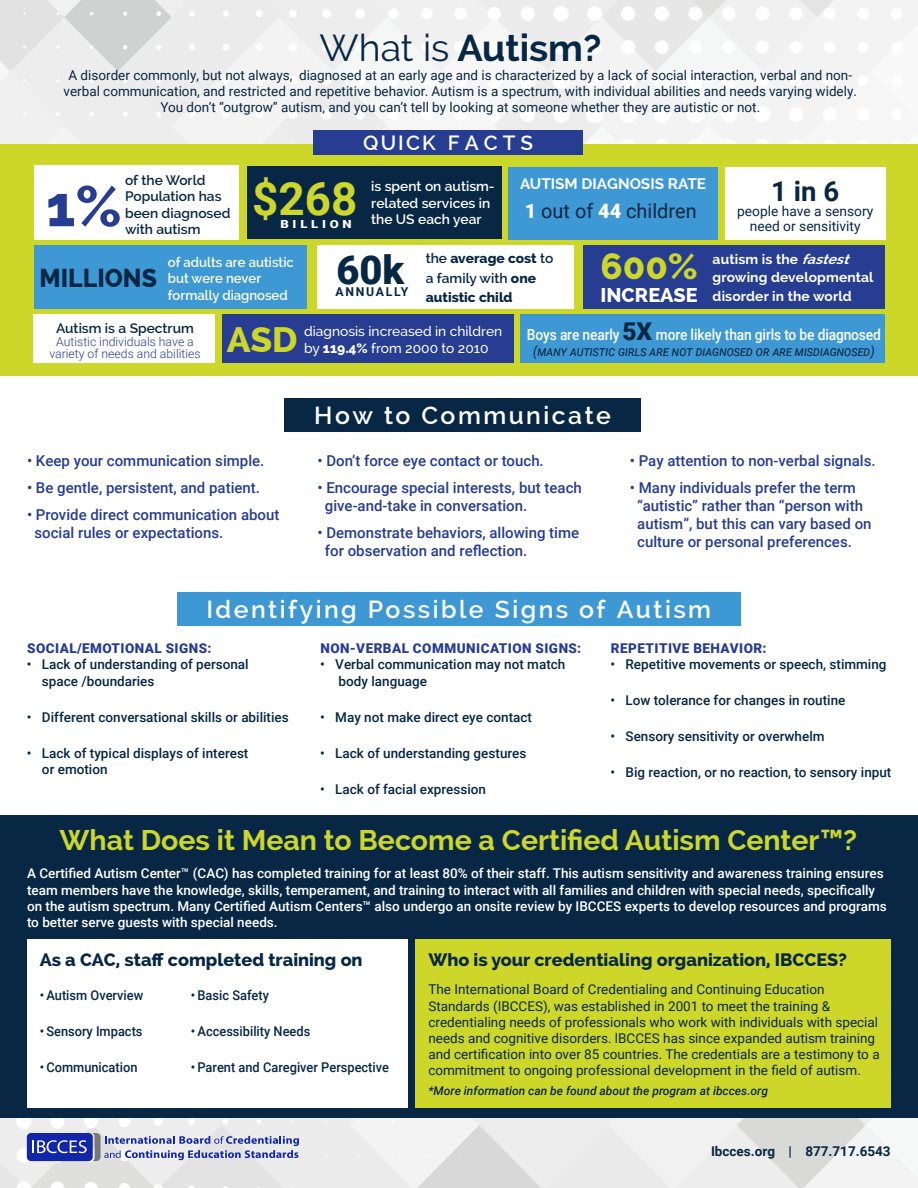
<style>
.page{position:relative;width:918px;height:1188px;background:#fff}
.page>*{position:absolute;margin:0;border:0;box-sizing:border-box;transform-origin:0 0}
.t1{font:800 56.55px "Raleway";color:#273d91}
.t2{font:700 45.9px "Roboto";color:#cdd72a}
.t3{font:900 39.75px "Roboto";color:#072744}
.t4{font:700 37.5px "Raleway";color:#072744}
.t5{font:800 36.75px "Raleway";color:#cdd72a}
.t6{font:800 35.4px "Raleway";color:#cdd72a}
.t7{font:700 28.5px "Raleway";color:#cdd72a}
.t8{font:700 27.6px "Roboto";color:#072744}
.t9{font:800 25.95px "Raleway";color:#082744;scale:.95 1}
.t10{font:600 24.75px "Raleway";letter-spacing:.1em;color:#fff}
.t11{font:600 20.7px "Raleway";letter-spacing:.1em;color:#fff}
.t12{font:19.95px "Roboto";color:#082744}
.t13{font:800 19.95px "Raleway";color:#fff}
.t14{font:800 18px "Raleway";color:#082744}
.t15{font:500 15.3px "Roboto";letter-spacing:-.01em;color:#fff;scale:.9 1}
.t16{font:700 15.3px "Raleway";color:#fff}
.t17{font:500 15px/18px "Roboto";color:#273d91}
.t18{font:600 13.8px/16.5px "Raleway";color:#072744}
.t19{font:700 13.8px/18.3px "Raleway";letter-spacing:.01em;color:#fff}
.t20{font:italic 13.8px "Roboto";color:#082744;scale:.9 1}
.t21{font:500 13.8px/16.5px "Raleway";color:#fff}
.t22{font:600 13.8px/16.5px "Raleway";color:#fff;scale:.95 1}
.t23{font:600 13.8px/16.5px "Raleway";color:#fff}
.t24{font:800 13.8px/20px "Raleway";color:#072744}
.t25{font:13.8px/15.3px "Roboto";color:#072744;text-align:center}
.t26{font:500 13.5px/16.2px "Roboto";color:#fff}
.t27{font:500 13.5px/16.2px "Roboto";color:#072744}
.t28{font:13.5px/16.2px "Roboto";color:#082744}
.t29{font:13.5px/16.2px "Roboto";color:#072744;text-align:center}
.t30{font:500 13.5px "Roboto";color:#082744;scale:.95 1}
.t31{font:900 13.5px "Roboto";letter-spacing:.035em;color:#273d91}
.t32{font:700 13.5px "Roboto";color:#082744}
.t33{font:300 12.3px/12.3px "Roboto";color:#273d91;text-align:center}
.t34{font:700 12.3px "Roboto";letter-spacing:.14em;color:#072744}
.t35{font:italic 500 12px "Roboto";color:#082744}
.t36{font:900 11.1px "Roboto";letter-spacing:.29em;color:#fff;scale:1.17 1}
.s1{font-weight:400}
.s2{font-weight:900;color:#fff}
.s3{font-weight:600}
.s4{font-weight:800}
.s5{font-style:italic}
.s6{font-weight:900;font-size:24.45px;color:#082744}
</style>
<div class="page">
<svg style="left:0;top:0;width:918px;height:144px"></svg>
<div style="left:0;top:144px;width:918px;height:232px;background:#cdd72a"></div>
<div style="left:314px;top:131px;width:269px;height:24px;background:#273d91"></div>
<div style="left:34px;top:165px;width:205px;height:75px;background:#fff"></div>
<div style="left:725px;top:167px;width:160px;height:73px;background:#fff"></div>
<div style="left:34px;top:315px;width:181px;height:48px;background:#fff"></div>
<div style="left:317px;top:245px;width:257px;height:63px;background:#fff"></div>
<div style="left:223px;top:315px;width:291px;height:48px;background:#273d91"></div>
<div style="left:508px;top:167px;width:210px;height:73px;background:#3d98d3"></div>
<div style="left:247px;top:166px;width:255px;height:73px;background:#072744"></div>
<div style="left:583px;top:245px;width:302px;height:63px;background:#273d91"></div>
<div style="left:520px;top:315px;width:365px;height:48px;background:#3d98d3"></div>
<div style="left:34px;top:245px;width:273px;height:63px;background:#3d98d3"></div>
<div style="left:285px;top:398px;width:356px;height:34px;background:#072744"></div>
<svg style="left:0;top:1118px;width:918px;height:70px"></svg>
<div style="left:177px;top:592px;width:564px;height:34px;background:#3d98d3"></div>
<div style="left:0;top:815px;width:918px;height:303px;background:#072744"></div>
<div style="left:27px;top:939px;width:380px;height:168px;background:#fff"></div>
<div style="left:416px;top:939px;width:475px;height:168px;background:#cdd72a"></div>
<h3 class="t4" style="left:320px;top:27px;width:283px"><span class="s1">What is</span> Autism?</h3>
<p class="t29" style="left:64px;top:66px;width:795px">A disorder commonly, but not always, diagnosed at an early age and is characterized by a lack of social interaction, verbal and non&shy;verbal communication, and restricted and repetitive behavior. Autism is a spectrum, with individual abilities and needs varying widely.<br>You don’t “outgrow” autism, and you can’t tell by looking at someone whether they are autistic or not.</p>
<h3 class="t11" style="left:363px;top:131px;width:171px">QUICK F A C T S</h3>
<p class="t18" style="left:125px;top:172px;width:107px">of the World<br>Population has been diagnosed with autism</p>
<h3 class="t8" style="left:771px;top:171px;width:70px">1 in 6</h3>
<h2 class="t2" style="left:252px;top:166px;width:107px">$268</h2>
<p class="t36" style="left:280px;top:216px;width:62px">BILLION</p>
<p class="t16" style="left:520px;top:175px;width:188px">AUTISM DIAGNOSIS RATE</p>
<p class="t23" style="left:371px;top:178px;width:125px">is spent on autism&shy;related services in the US each year</p>
<h1 class="t1" style="left:46px;top:174px;width:77px">1%</h1>
<h3 class="t12" style="left:525px;top:197px;width:173px"><span class="s2">1</span> out of <span class="s2">44</span> children</h3>
<p class="t25" style="left:737px;top:203px;width:138px">people have a sensory need or sensitivity</p>
<h3 class="t9" style="left:40px;top:263px;width:125px">MILLIONS</h3>
<p class="t22" style="left:168px;top:254px;width:134px">of adults are autistic but were never formally diagnosed</p>
<p class="t18" style="left:56px;top:320px;width:139px">Autism is a Spectrum</p>
<p class="t33" style="left:49px;top:335px;width:153px">Autistic individuals have a variety of needs and abilities</p>
<h3 class="t6" style="left:227px;top:320px;width:72px">ASD</h3>
<p class="t24" style="left:426px;top:248px;width:129px"><span class="s3">the</span> average cost <span class="s3">to a family with</span> one autistic child</p>
<p class="t21" style="left:304px;top:323px;width:200px">diagnosis increased in children by <span class="s4">119.4%</span> from 2000 to 2010</p>
<h3 class="t3" style="left:336px;top:242px;width:69px">60k</h3>
<h3 class="t5" style="left:601px;top:246px;width:99px">600%</h3>
<h3 class="t13" style="left:601px;top:284px;width:99px">INCREASE</h3>
<p class="t19" style="left:713px;top:250px;width:163px">autism is the <span class="s5">fastest </span>growing developmental disorder in the world</p>
<p class="t15" style="left:527px;top:323px;width:395px">Boys are nearly <span class="s6">5X</span> more likely than girls to be diagnosed</p>
<p class="t20" style="left:533px;top:342px;width:381px">(many autistic girls are not diagnosed or are misdiagnosed)</p>
<p class="t34" style="left:336px;top:283px;width:74px">ANNUALLY</p>
<p class="t17" style="left:27px;top:451px;width:239px">• Keep your communication simple.</p>
<p class="t17" style="left:27px;top:478px;width:235px">• Be gentle, persistent, and patient.</p>
<p class="t17" style="left:34px;top:505px;width:246px;text-indent:-8px">• Provide direct communication about social rules or expectations.</p>
<h3 class="t10" style="left:314px;top:401px;width:298px">How to Communicate</h3>
<p class="t17" style="left:317px;top:451px;width:228px">• Don’t force eye contact or touch.</p>
<p class="t17" style="left:325px;top:478px;width:258px;text-indent:-8px">• Encourage special interests, but teach give-and-take in conversation.</p>
<p class="t17" style="left:325px;top:523px;width:256px;text-indent:-8px">• Demonstrate behaviors, allowing time for observation and reflection.</p>
<p class="t17" style="left:630px;top:451px;width:247px">• Pay attention to non-verbal signals.</p>
<p class="t17" style="left:637px;top:478px;width:236px;text-indent:-8px">• Many individuals prefer the term “autistic” rather than “person with autism”, but this can vary based on culture or personal preferences.</p>
<h3 class="t10" style="left:206px;top:595px;width:506px">Identifying Possible Signs of Autism</h3>
<p class="t31" style="left:27px;top:639px;width:186px">SOCIAL/EMOTIONAL SIGNS:</p>
<p class="t27" style="left:42px;top:656px;width:208px;text-indent:-15px">• Lack of understanding of personal space /boundaries</p>
<p class="t27" style="left:27px;top:708px;width:263px">• Different conversational skills or abilities</p>
<p class="t27" style="left:42px;top:744px;width:208px;text-indent:-15px">• Lack of typical displays of interest or emotion</p>
<p class="t31" style="left:321px;top:639px;width:262px">NON-VERBAL COMMUNICATION SIGNS:</p>
<p class="t27" style="left:339px;top:656px;width:228px;text-indent:-18px">• Verbal communication may not match body language</p>
<p class="t27" style="left:320px;top:708px;width:213px">• May not make direct eye contact</p>
<p class="t27" style="left:320px;top:744px;width:208px">• Lack of understanding gestures</p>
<p class="t27" style="left:320px;top:780px;width:167px">• Lack of facial expression</p>
<p class="t31" style="left:611px;top:639px;width:157px">REPETITIVE BEHAVIOR:</p>
<p class="t27" style="left:611px;top:656px;width:277px">• Repetitive movements or speech, stimming</p>
<p class="t27" style="left:611px;top:692px;width:236px">• Low tolerance for changes in routine</p>
<p class="t27" style="left:611px;top:728px;width:215px">• Sensory sensitivity or overwhelm</p>
<p class="t27" style="left:611px;top:764px;width:282px">• Big reaction, or no reaction, to sensory input</p>
<h3 class="t7" style="left:60px;top:823px;width:799px">What Does it Mean to Become a Certified Autism Center™?</h3>
<p class="t26" style="left:27px;top:865px;width:861px">A Certified Autism Center™ (CAC) has completed training for at least 80% of their staff. This autism sensitivity and awareness training ensures team members have the knowledge, skills, temperament, and training to interact with all families and children with special needs, specifically on the autism spectrum. Many Certified Autism Centers™ also undergo an onsite review by IBCCES experts to develop resources and programs to better serve guests with special needs.</p>
<p class="t14" style="left:40px;top:950px;width:324px">As a CAC, staff completed training on</p>
<p class="t14" style="left:428px;top:950px;width:420px">Who is your credentialing organization, IBCCES?</p>
<p class="t28" style="left:428px;top:981px;width:453px">The International Board of Credentialing and Continuing Education Standards (IBCCES), was established in 2001 to meet the training &amp; credentialing needs of professionals who work with individuals with special needs and cognitive disorders. lBCCES has since expanded autism training and certification into over 85 countries. The credentials are a testimony to a commitment to ongoing professional development in the field of autism.</p>
<p class="t35" style="left:428px;top:1082px;width:341px">*More information can be found about the program at ibcces.org</p>
<p class="t30" style="left:191px;top:986px;width:84px">• Basic Safety</p>
<p class="t30" style="left:191px;top:1022px;width:127px">• Accessibility Needs</p>
<p class="t30" style="left:191px;top:1058px;width:210px">• Parent and Caregiver Perspective</p>
<p class="t30" style="left:40px;top:986px;width:111px">• Autism Overview</p>
<p class="t30" style="left:40px;top:1022px;width:110px">• Sensory Impacts</p>
<p class="t30" style="left:40px;top:1058px;width:105px">• Communication</p>
<p class="t32" style="left:711px;top:1142px;width:181px">Ibcces.org | 877.717.6543</p>
</div>
